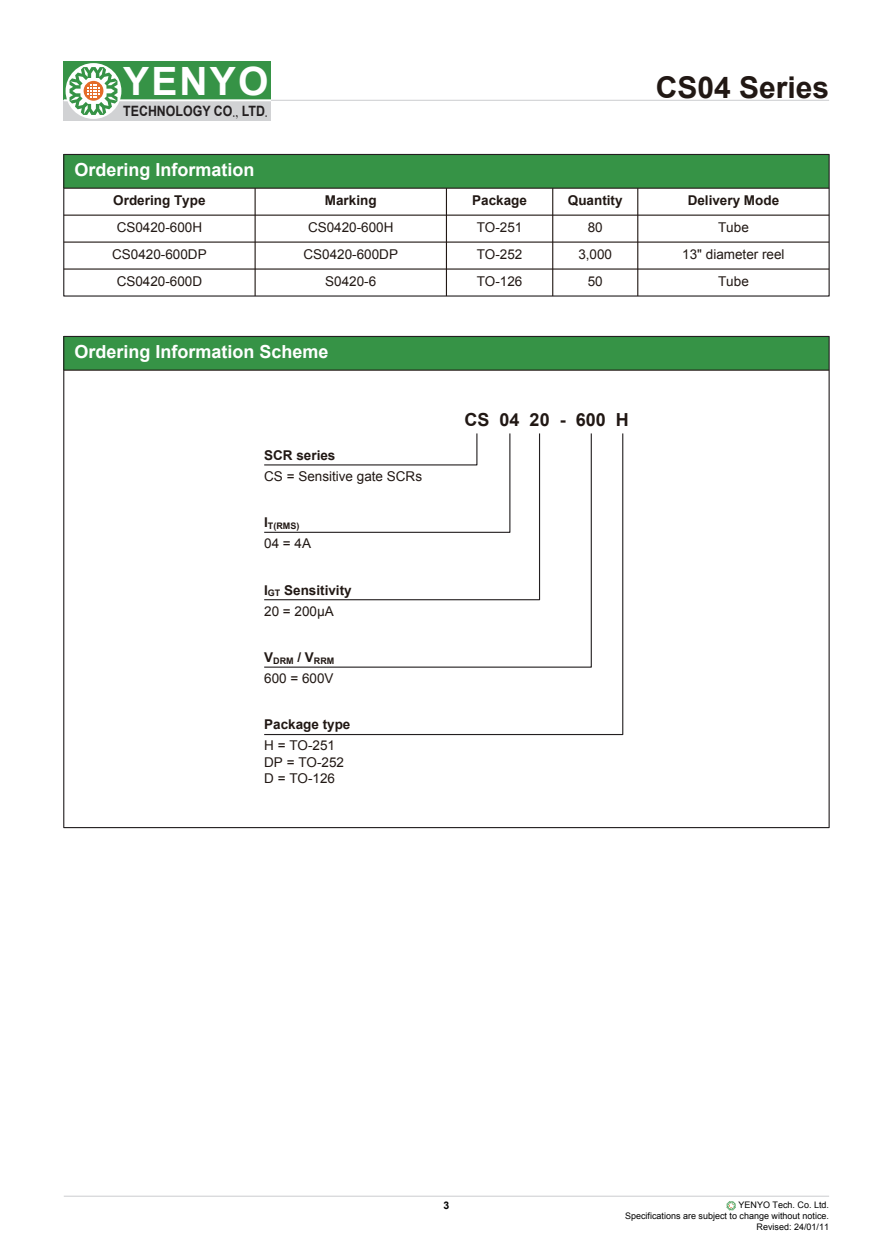
<style>
.page{position:relative;width:888px;height:1260px;background:#fff}
.page>*{position:absolute;margin:0;border:0;box-sizing:border-box;transform-origin:0 0}
.t1{font:700 39px "Arial";letter-spacing:.055em;color:#fff}
.t2{font:700 30px "Arial";color:#211814}
.t3{font:700 18px "Arial";color:#fff}
.t4{font:700 18px "Arial";color:#211814}
.t5{font:700 14.25px "Arial";color:#231f20;scale:.87 1}
.t6{font:13.5px/16.2px "Arial";color:#211814}
.t7{font:700 13.5px/20.9px "Arial";color:#211814}
.t8{font:700 10.5px "Arial";color:#030303}
.t9{font:9px/10.8px "Arial";color:#030303;text-align:right}
.t10{font:700 9px "Arial";color:#211814}
.s1{font-family:"P Ming Li U";font-weight:400}
.s2{font-weight:400}
</style>
<div class="page">
<hr style="left:64px;top:1196px;width:765px;height:1px;background:#d1d2d4">
<svg style="left:727px;top:1201px;width:9px;height:9px"></svg>
<hr style="left:64px;top:100px;width:765px;height:1px;background:#d1d2d4">
<div style="left:64px;top:61px;width:207px;height:39px;background:#369346"></div>
<div style="left:64px;top:100px;width:207px;height:21px;background:#d1d2d4"></div>
<hr style="left:64px;top:99px;width:207px;height:2px;background:#fff">
<svg style="left:66px;top:63px;width:55px;height:56px"></svg>
<svg style="left:70px;top:67px;width:47px;height:48px"></svg>
<div style="left:64px;top:336px;width:765px;height:34px;background:#369346"></div>
<hr style="left:64px;top:370px;width:765px;height:1px;background:#211814">
<svg style="left:264px;top:433px;width:360px;height:303px"></svg>
<div style="left:64px;top:154px;width:765px;height:34px;background:#369346"></div>
<hr style="left:637px;top:188px;width:1px;height:108px;background:#211814">
<hr style="left:255px;top:188px;width:1px;height:108px;background:#211814">
<div style="left:63px;top:154px;width:767px;height:143px;border:1px solid #231f20"></div>
<hr style="left:64px;top:188px;width:765px;height:1px;background:#211814">
<hr style="left:64px;top:215px;width:765px;height:1px;background:#211814">
<hr style="left:446px;top:188px;width:1px;height:108px;background:#211814">
<hr style="left:552px;top:188px;width:1px;height:108px;background:#211814">
<hr style="left:64px;top:242px;width:765px;height:1px;background:#211814">
<hr style="left:64px;top:268px;width:765px;height:2px;background:#211814">
<h1 class="t1" style="left:123px;top:56px;width:147px">YENYO</h1>
<p class="t5" style="left:123px;top:101px;width:168px">TECHNOLOGY CO<span class="s1">.,</span> LTD<span class="s1">.</span></p>
<h2 class="t2" style="left:656px;top:67px;width:175px">CS04 Series</h2>
<h3 class="t3" style="left:74px;top:157px;width:181px">Ordering Information</h3>
<p class="t7" style="left:113px;top:190px;width:94px">Ordering Type</p>
<p class="t7" style="left:325px;top:190px;width:53px">Marking</p>
<p class="t7" style="left:472px;top:190px;width:56px">Package</p>
<p class="t7" style="left:568px;top:190px;width:56px">Quantity</p>
<p class="t7" style="left:688px;top:190px;width:93px">Delivery Mode</p>
<p class="t6" style="left:117px;top:220px;width:87px">CS0420-600H</p>
<p class="t6" style="left:308px;top:220px;width:87px">CS0420-600H</p>
<p class="t6" style="left:477px;top:220px;width:47px">TO-251</p>
<p class="t6" style="left:588px;top:220px;width:17px">80</p>
<p class="t6" style="left:718px;top:220px;width:32px">Tube</p>
<p class="t6" style="left:112px;top:246px;width:96px">CS0420-600DP</p>
<p class="t6" style="left:304px;top:246px;width:96px">CS0420-600DP</p>
<p class="t6" style="left:477px;top:246px;width:47px">TO-252</p>
<p class="t6" style="left:578px;top:246px;width:35px">3,000</p>
<p class="t6" style="left:682px;top:246px;width:104px">13" diameter reel</p>
<p class="t6" style="left:117px;top:273px;width:87px">CS0420-600D</p>
<p class="t6" style="left:325px;top:273px;width:53px">S0420-6</p>
<p class="t6" style="left:477px;top:273px;width:47px">TO-126</p>
<p class="t6" style="left:588px;top:273px;width:17px">50</p>
<p class="t6" style="left:718px;top:273px;width:32px">Tube</p>
<h3 class="t3" style="left:74px;top:339px;width:256px">Ordering Information Scheme</h3>
<p class="t7" style="left:264px;top:445px;width:73px">SCR series</p>
<p class="t6" style="left:264px;top:468px;width:159px">CS = Sensitive gate SCRs</p>
<p class="t10" style="left:264px;top:520px;width:37px"><sup>I</sup>T(RMS)</p>
<p class="t6" style="left:264px;top:536px;width:48px">04 = 4A</p>
<p class="t7" style="left:264px;top:580px;width:89px">I<sub>GT</sub> Sensitivity<br><span class="s2">20 = 200μA</span></p>
<p class="t10" style="left:264px;top:654px;width:72px"><sup>V</sup>DRM <sup>/</sup> <sup>V</sup>RRM</p>
<p class="t6" style="left:264px;top:670px;width:71px">600 = 600V</p>
<p class="t7" style="left:264px;top:715px;width:88px">Package type</p>
<p class="t6" style="left:264px;top:738px;width:81px">H = TO-251<br>DP = TO-252<br>D = TO-126</p>
<h3 class="t4" style="left:465px;top:408px;width:166px">CS 04 20 - 600 H</h3>
<p class="t8" style="left:444px;top:1199px;width:7px">3</p>
<p class="t9" style="left:625px;top:1200px;width:206px">YENYO Tech. Co. Ltd.<br>Specifications are subject to change without notice.<br>Revised: 24/01/11</p>
</div>
